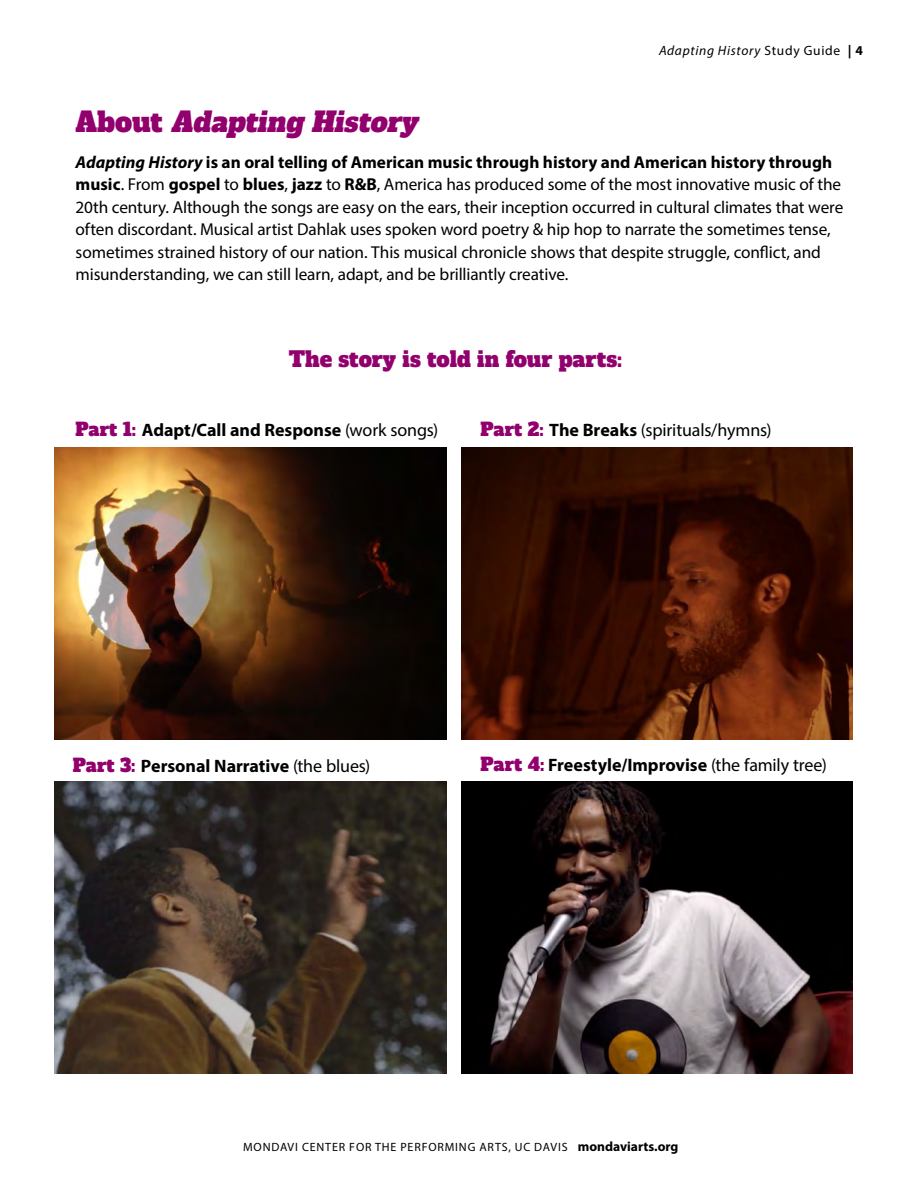
<style>
.page{position:relative;width:918px;height:1188px;background:#fff}
.page>*{position:absolute;margin:0;border:0;box-sizing:border-box;transform-origin:0 0}
.t1{font:italic 27px "Alfa Slab One";color:#91006d}
.t2{font:21px "Alfa Slab One";color:#91006d}
.t3{font:700 18px "Myriad Pro";color:#000}
.t4{font:18px "Myriad Pro";letter-spacing:-.01em;color:#000}
.t5{font:17.25px/22.5px "Myriad Pro";letter-spacing:-.01em;color:#000}
.t6{font:italic 13.5px "Myriad Pro";letter-spacing:.05em;color:#000}
.t7{font:12px "Myriad Pro";letter-spacing:.07em;color:#000}
.s1{font-style:normal}
.s2{font-weight:700;font-style:normal}
.s3{font-weight:700;font-style:italic}
.s4{font-weight:700}
.s5{font-family:"Alfa Slab One";font-weight:400;color:#91006d}
.s6{font-weight:400}
.s7{font-family:"Alfa Slab One";color:#91006d}
.s8{font-weight:700;font-size:13.5px}
</style>
<div class="page">
<img style="left:54px;top:448px;width:392px;height:292px">
<img style="left:54px;top:781px;width:392px;height:292px">
<img style="left:461px;top:448px;width:392px;height:292px">
<img style="left:461px;top:781px;width:392px;height:292px">
<h1 class="t1" style="left:76px;top:99px;width:351px"><span class="s1">A b o u t</span> Adapting History</h1>
<p class="t6" style="left:659px;top:42px;width:206px">Adapting History <span class="s1">Study Guide</span> <span class="s2">| 4</span></p>
<p class="t5" style="left:76px;top:150px;width:769px"><span class="s3">Adapting History</span> <span class="s4">is an oral telling of American music through history and American history through music</span>. From <span class="s4">gospel</span> to <span class="s4">blues</span>, <span class="s4">jazz</span> to <span class="s4">R&amp;B</span>, America has produced some of the most innovative music of the 20th century. Although the songs are easy on the ears, their inception occurred in cultural climates that were often discordant. Musical artist Dahlak uses spoken word poetry &amp; hip hop to narrate the sometimes tense, sometimes strained history of our nation. This musical chronicle shows that despite struggle, conflict, and misunderstanding, we can still learn, adapt, and be brilliantly creative.</p>
<p class="t2" style="left:289px;top:341px;width:335px">The story is told in four parts:</p>
<p class="t3" style="left:76px;top:418px;width:364px"><span class="s5">Part 1:</span> Adapt/Call and Response <span class="s6">(work songs)</span></p>
<p class="t4" style="left:481px;top:419px;width:292px"><span class="s7">Part 2:</span> <span class="s4">The Breaks</span> (spirituals/hymns)</p>
<p class="t3" style="left:73px;top:755px;width:299px"><span class="s5">Part 3:</span> Personal Narrative <span class="s6">(the blues)</span></p>
<p class="t3" style="left:481px;top:753px;width:348px"><span class="s5">Part 4:</span> Freestyle/Improvise <span class="s6">(the family tree)</span></p>
<p class="t7" style="left:243px;top:1139px;width:437px">MONDAVI CENTER FOR THE PERFORMING ARTS, UC DAVIS <span class="s8">mondaviarts.org</span></p>
</div>
